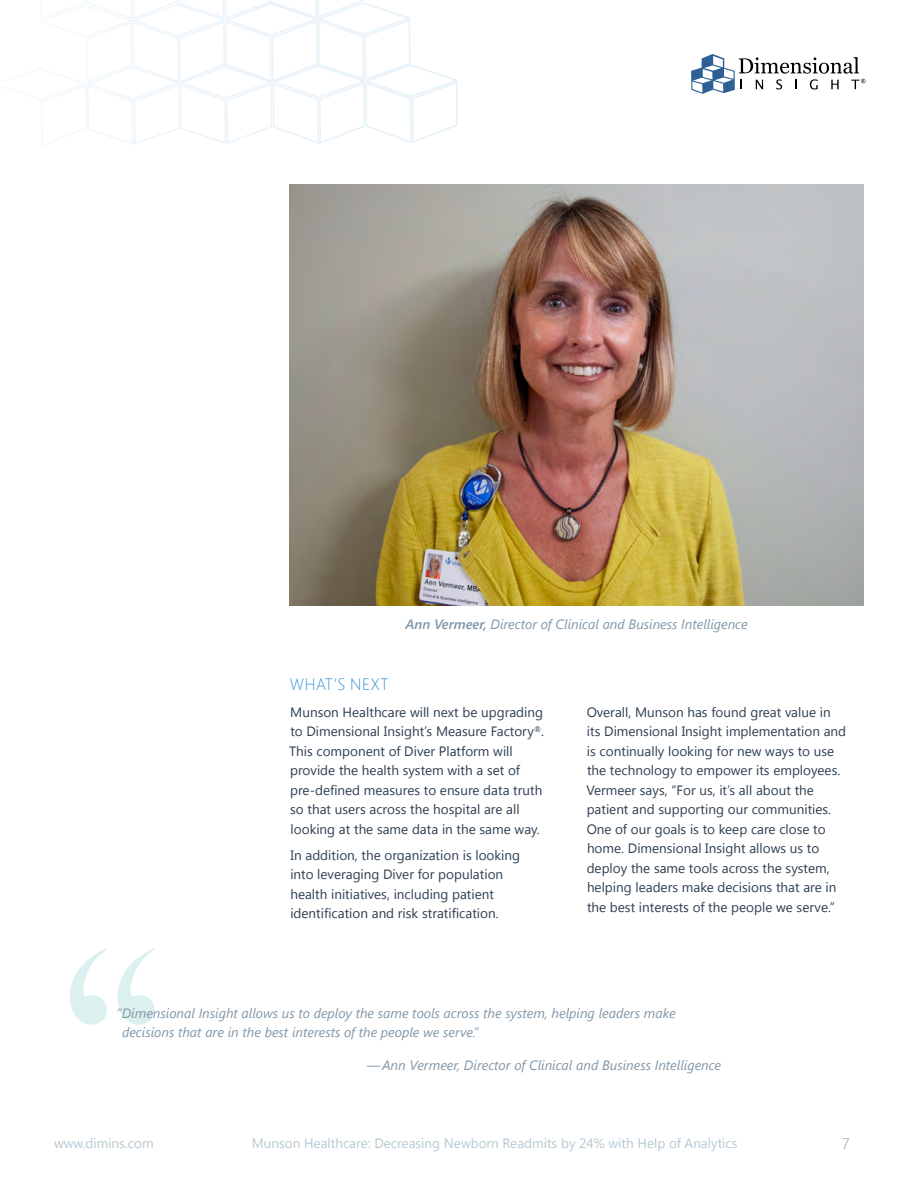
<style>
.page{position:relative;width:918px;height:1188px;background:#fff}
.page>*{position:absolute;margin:0;border:0;box-sizing:border-box;transform-origin:0 0}
.t1{font:285px "Felix Titling";color:#dcf0ef}
.t2{font:300 16.5px "Segoe UI";letter-spacing:.035em;color:#3d97d3}
.t3{font:300 15px "Segoe UI";color:#8097a8}
.t4{font:13.5px/19.5px "Segoe UI";color:#2c3e50}
.t5{font:italic 13.5px/19.5px "Segoe UI";color:#8097a8}
.t6{font:13.5px "Segoe UI";color:#b6c7d1}
.s1{font-weight:600}
</style>
<div class="page">
<img style="left:289px;top:184px;width:575px;height:421px">
<svg style="left:691px;top:54px;width:174px;height:40px"></svg>
<svg style="left:39px;top:0;width:419px;height:146px"></svg>
<p class="t5" style="left:406px;top:614px;width:344px"><span class="s1">Ann Vermeer,</span> Director of Clinical and Business Intelligence</p>
<p class="t2" style="left:290px;top:669px;width:100px">WHAT’S NEXT</p>
<p class="t4" style="left:289px;top:701px;width:256px">Munson Healthcare will next be upgrading to Dimensional Insight’s Measure Factory<sup>®</sup>.<br>This component of Diver Platform will provide the health system with a set of pre-defined measures to ensure data truth so that users across the hospital are all looking at the same data in the same way.</p>
<p class="t4" style="left:290px;top:845px;width:231px">In addition, the organization is looking into leveraging Diver for population health initiatives, including patient identification and risk stratification.</p>
<p class="t4" style="left:587px;top:701px;width:261px">Overall, Munson has found great value in its Dimensional Insight implementation and is continually looking for new ways to use the technology to empower its employees.<br>Vermeer says, “For us, it’s all about the patient and supporting our communities.<br>One of our goals is to keep care close to home. Dimensional Insight allows us to deploy the same tools across the system, helping leaders make decisions that are in the best interests of the people we serve.”</p>
<h1 class="t1" style="left:65px;top:892px;width:96px">“</h1>
<p class="t5" style="left:122px;top:1003px;width:555px;text-indent:-5px">“Dimensional Insight allows us to deploy the same tools across the system, helping leaders make decisions that are in the best interests of the people we serve.”</p>
<p class="t5" style="left:367px;top:1055px;width:356px">— Ann Vermeer, Director of Clinical and Business Intelligence</p>
<p class="t6" style="left:54px;top:1134px;width:101px">www.dimins.com</p>
<p class="t6" style="left:252px;top:1134px;width:487px">Munson Healthcare: Decreasing Newborn Readmits by 24% with Help of Analytics</p>
<p class="t3" style="left:842px;top:1130px;width:9px">7</p>
</div>
